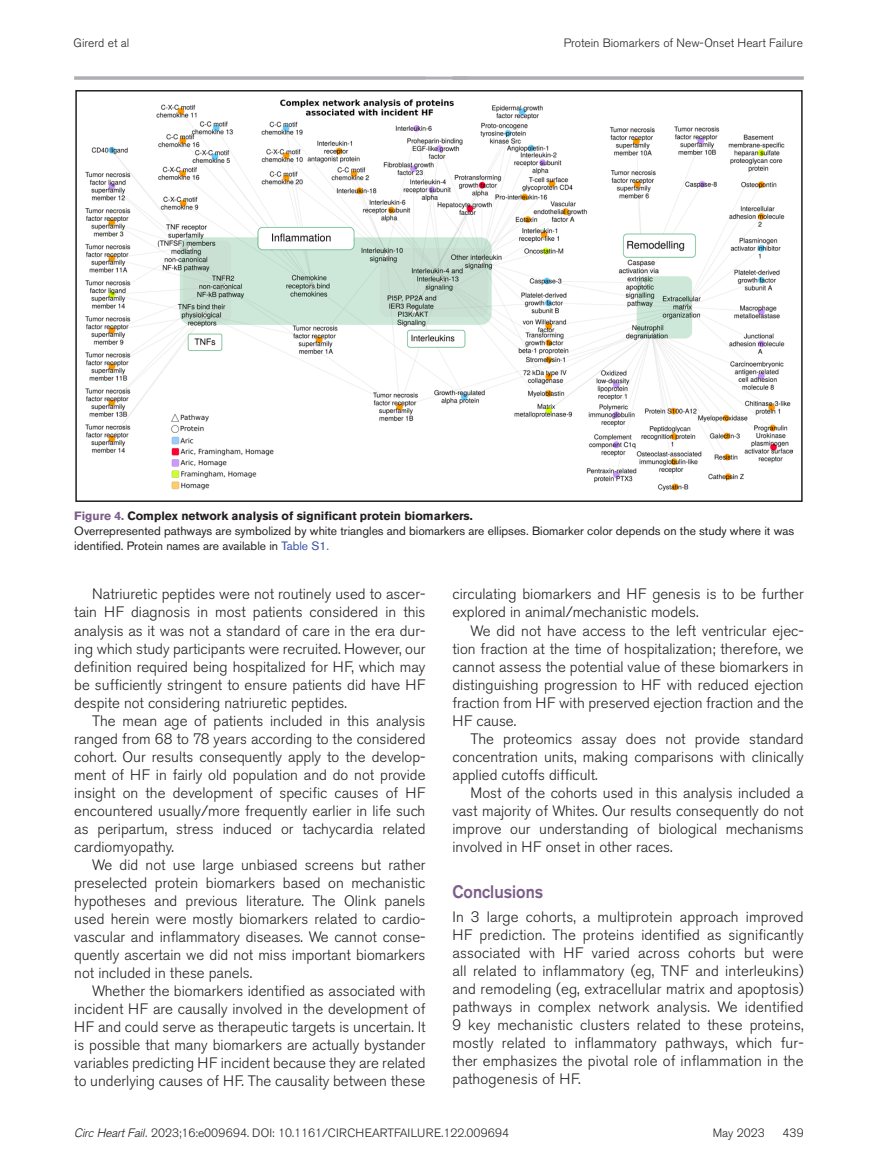
<style>
.page{position:relative;width:878px;height:1175px;background:#fff}
.page>*{position:absolute;margin:0;border:0;box-sizing:border-box;transform-origin:0 0}
.t1{font:500 18px "Akzidenz Grotesk BE";color:#7c5d89;scale:.9 1}
.t2{font:300 15px/18px "Akzidenz Grotesk BE";color:#231f20;text-align:justify}
.t3{font:12px/15px "Akzidenz Grotesk BE";color:#231f20}
.t4{font:300 12px "Akzidenz Grotesk BE";color:#231f20}
.s1{font-weight:700;color:#7c5d89}
.s2{font-weight:700}
.s3{color:#3a53a3}
.s4{font-family:"Akzidenz Grotesk";font-style:italic}
</style>
<div class="page">
<svg style="left:467px;top:76px;width:336px;height:4px"></svg>
<svg style="left:74px;top:76px;width:393px;height:4px;background:#b8b9bc"></svg>
<img style="left:85px;top:100px;width:707px;height:390px">
<div style="left:75px;top:90px;width:727px;height:412px;border:2px solid #231f20"></div>
<p class="t4" style="left:74px;top:36px;width:57px">Girerd et al</p>
<p class="t4" style="left:563px;top:36px;width:241px">Protein Biomarkers of New-Onset Heart Failure</p>
<p class="t3" style="left:74px;top:508px;width:721px"><span class="s1">Figure 4.</span> <span class="s2">Complex network analysis of significant protein biomarkers.<br></span>Overrepresented pathways are symbolized by white triangles and biomarkers are ellipses. Biomarker color depends on the study where it was identified. Protein names are available in <span class="s3">Table S1.</span></p>
<p class="t2" style="left:74px;top:585px;width:353px;text-indent:18px">Natriuretic peptides were not routinely used to ascer&shy;tain HF diagnosis in most patients considered in this analysis as it was not a standard of care in the era dur&shy;ing which study participants were recruited. However, our definition required being hospitalized for HF, which may be sufficiently stringent to ensure patients did have HF despite not considering natriuretic peptides.</p>
<p class="t2" style="left:74px;top:711px;width:353px;text-indent:18px">The mean age of patients included in this analysis ranged from 68 to 78 years according to the considered cohort. Our results consequently apply to the develop&shy;ment of HF in fairly old population and do not provide insight on the development of specific causes of HF encountered usually/more frequently earlier in life such as peripartum, stress induced or tachycardia related cardiomyopathy.</p>
<p class="t2" style="left:74px;top:855px;width:353px;text-indent:18px">We did not use large unbiased screens but rather preselected protein biomarkers based on mechanistic hypotheses and previous literature. The Olink panels used herein were mostly biomarkers related to cardio&shy;vascular and inflammatory diseases. We cannot conse&shy;quently ascertain we did not miss important biomarkers not included in these panels.</p>
<p class="t2" style="left:74px;top:981px;width:353px;text-indent:18px">Whether the biomarkers identified as associated with incident HF are causally involved in the development of HF and could serve as therapeutic targets is uncertain. It is possible that many biomarkers are actually bystander variables predicting HF incident because they are related to underlying causes of HF. The causality between these</p>
<p class="t2" style="left:452px;top:585px;width:353px">circulating biomarkers and HF genesis is to be further explored in animal/mechanistic models.</p>
<p class="t2" style="left:452px;top:621px;width:353px;text-indent:18px">We did not have access to the left ventricular ejec&shy;tion fraction at the time of hospitalization; therefore, we cannot assess the potential value of these biomarkers in distinguishing progression to HF with reduced ejection fraction from HF with preserved ejection fraction and the HF cause.</p>
<p class="t2" style="left:452px;top:729px;width:353px;text-indent:18px">The proteomics assay does not provide standard concentration units, making comparisons with clinically applied cutoffs difficult.</p>
<p class="t2" style="left:452px;top:783px;width:353px;text-indent:18px">Most of the cohorts used in this analysis included a vast majority of Whites. Our results consequently do not improve our understanding of biological mechanisms involved in HF onset in other races.</p>
<p class="t1" style="left:452px;top:880px;width:102px">Conclusions</p>
<p class="t2" style="left:452px;top:908px;width:353px">In 3 large cohorts, a multiprotein approach improved HF prediction. The proteins identified as significantly associated with HF varied across cohorts but were all related to inflammatory (eg, TNF and interleukins) and remodeling (eg, extracellular matrix and apoptosis) pathways in complex network analysis. We identified 9 key mechanistic clusters related to these proteins, mostly related to inflammatory pathways, which fur&shy;ther emphasizes the pivotal role of inflammation in the pathogenesis of HF.</p>
<p class="t4" style="left:74px;top:1126px;width:436px"><span class="s4">Circ Heart Fail.</span> 2023;16:e009694. DOI: 10.1161/CIRCHEARTFAILURE.122.009694</p>
<p class="t4" style="left:712px;top:1126px;width:53px">May 2023</p>
<p class="t4" style="left:782px;top:1126px;width:23px">439</p>
</div>
